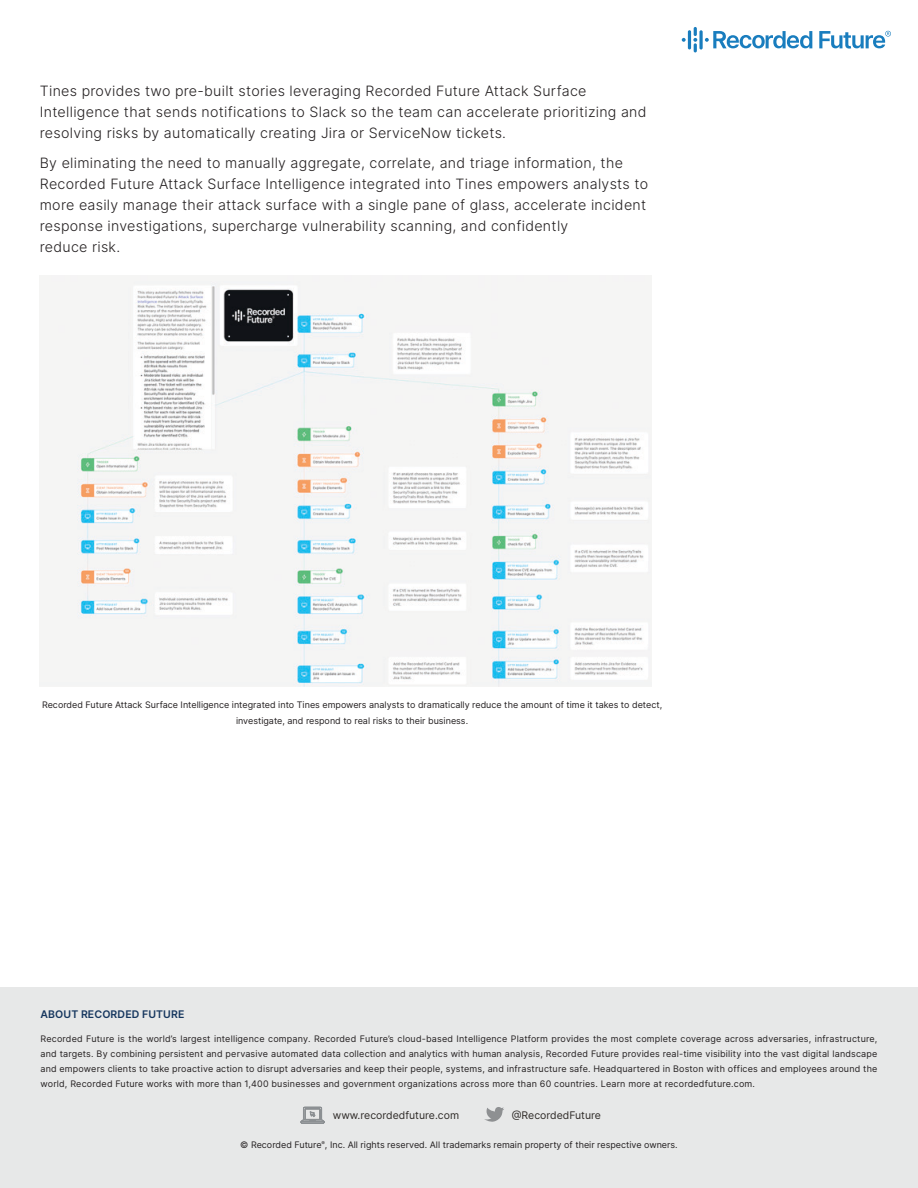
<style>
.page{position:relative;width:918px;height:1188px;background:#fff}
.page>*{position:absolute;margin:0;border:0;box-sizing:border-box;transform-origin:0 0}
.Body{font:300 14.25px/21px "Inter";letter-spacing:.02em;color:#231f20}
.t1{font:10.5px "Inter";color:#2e2a27}
.Info_Text{font:600 10.5px "Inter";letter-spacing:.01em;color:#15365e}
.Info_Text-2{font:9px/15px "Inter";color:#231f20;text-align:justify}
</style>
<div class="page">
<svg style="left:819px;top:31px;width:72px;height:18px"></svg>
<svg style="left:682px;top:38px;width:4px;height:4px"></svg>
<hr style="left:688px;top:30px;width:3px;height:19px;background:#197dbe;border-radius:2px">
<svg style="left:693px;top:27px;width:119px;height:25px"></svg>
<div style="left:0;top:987px;width:918px;height:201px;background:#e7e8e8"></div>
<div style="left:301px;top:1121px;width:23px;height:2px;border:1px solid #8c9093"></div>
<svg style="left:301px;top:1107px;width:23px;height:15px"></svg>
<svg style="left:484px;top:1107px;width:20px;height:15px"></svg>
<img style="left:40px;top:276px;width:611px;height:411px">
<p class="Body" style="left:40px;top:80px;width:608px">Tines provides two pre-built stories leveraging Recorded Future Attack Surface<br>Intelligence that sends notifications to Slack so the team can accelerate prioritizing and resolving risks by automatically creating Jira or ServiceNow tickets.</p>
<p class="Body" style="left:40px;top:152px;width:610px">By eliminating the need to manually aggregate, correlate, and triage information, the Recorded Future Attack Surface Intelligence integrated into Tines empowers analysts to more easily manage their attack surface with a single pane of glass, accelerate incident response investigations, supercharge vulnerability scanning, and confidently<br>reduce risk.</p>
<p class="Info_Text-2" style="left:42px;top:696px;width:622px;line-height:16.5px;text-align:center">Recorded Future Attack Surface Intelligence integrated into Tines empowers analysts to dramatically reduce the amount of time it takes to detect, investigate, and respond to real risks to their business.</p>
<p class="Info_Text" style="left:41px;top:1006px;width:145px">ABOUT RECORDED FUTURE</p>
<p class="Info_Text-2" style="left:40px;top:1031px;width:838px">Recorded Future is the world’s largest intelligence company. Recorded Future’s cloud-based Intelligence Platform provides the most complete coverage across adversaries, infrastructure, and targets. By combining persistent and pervasive automated data collection and analytics with human analysis, Recorded Future provides real-time visibility into the vast digital landscape and empowers clients to take proactive action to disrupt adversaries and keep their people, systems, and infrastructure safe. Headquartered in Boston with offices and employees around the world, Recorded Future works with more than 1,400 businesses and government organizations across more than 60 countries. Learn more at recordedfuture.com.</p>
<p class="t1" style="left:333px;top:1107px;width:128px">www.recordedfuture.com</p>
<p class="t1" style="left:512px;top:1108px;width:91px">@RecordedFuture</p>
<p class="Info_Text-2" style="left:240px;top:1137px;width:439px">© Recorded Future<sup>®</sup>, Inc. All rights reserved. All trademarks remain property of their respective owners.</p>
</div>
